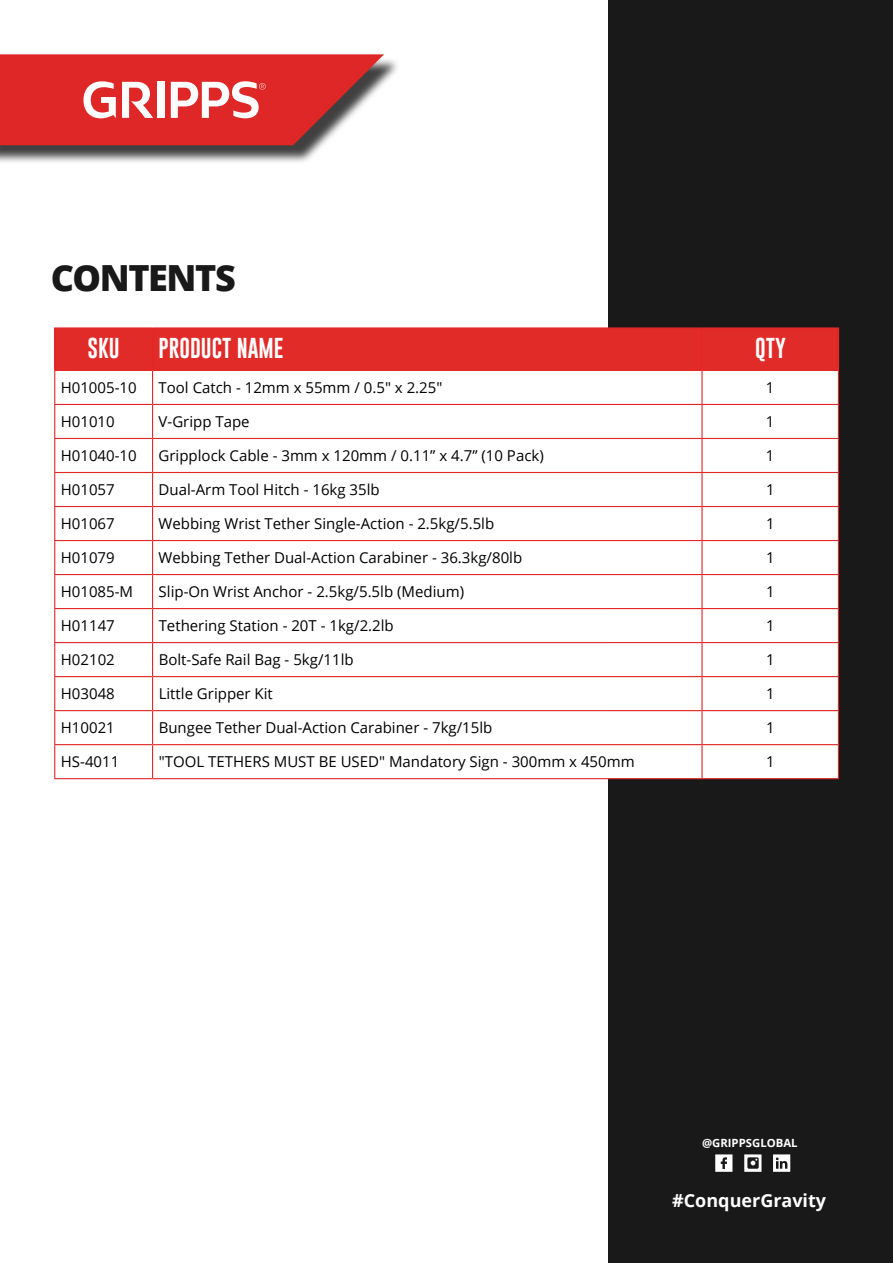
<style>
.page{position:relative;width:893px;height:1263px;background:#fff}
.page>*{position:absolute;margin:0;border:0;box-sizing:border-box;transform-origin:0 0}
.t1{font:800 36px "Open Sans";letter-spacing:-.04em;color:#19191a}
.t2{font:21px "Gobold";color:#fff}
.t3{font:700 18px "Open Sans";color:#fff}
.t4{font:15px "Open Sans";color:#000}
.t5{font:700 11.4px "Open Sans";color:#fff}
</style>
<div class="page">
<div style="left:608px;top:0;width:285px;height:1263px;background:#19191a"></div>
<svg style="left:773px;top:1154px;width:17px;height:18px"></svg>
<svg style="left:744px;top:1154px;width:17px;height:18px"></svg>
<svg style="left:715px;top:1154px;width:17px;height:18px"></svg>
<div style="left:0;top:57px;width:402px;height:107px;background:#000;opacity:.75"></div>
<svg style="left:0;top:54px;width:384px;height:91px"></svg>
<div style="left:56px;top:329px;width:645px;height:41px;background:#e12b28"></div>
<div style="left:702px;top:328px;width:136px;height:42px;background:#e12b28"></div>
<svg style="left:55px;top:371px;width:783px;height:33px"></svg>
<svg style="left:55px;top:405px;width:783px;height:373px"></svg>
<hr style="left:54px;top:327px;width:99px;height:2px;background:#e32726">
<hr style="left:54px;top:329px;width:2px;height:41px;background:#e32726">
<hr style="left:153px;top:327px;width:549px;height:2px;background:#e32726">
<hr style="left:152px;top:329px;width:1px;height:41px;background:#e32726">
<hr style="left:702px;top:327px;width:137px;height:2px;background:#e32726">
<hr style="left:701px;top:329px;width:2px;height:41px;background:#e32726">
<hr style="left:838px;top:329px;width:1px;height:41px;background:#e32726">
<hr style="left:54px;top:370px;width:99px;height:1px;background:#e32726">
<hr style="left:54px;top:371px;width:1px;height:33px;background:#e32726">
<hr style="left:153px;top:370px;width:549px;height:1px;background:#e32726">
<hr style="left:152px;top:371px;width:1px;height:33px;background:#e32726">
<hr style="left:702px;top:370px;width:137px;height:1px;background:#e32726">
<hr style="left:701px;top:371px;width:2px;height:33px;background:#e32726">
<hr style="left:838px;top:371px;width:1px;height:33px;background:#e32726">
<hr style="left:54px;top:404px;width:99px;height:1px;background:#e32726">
<hr style="left:54px;top:405px;width:1px;height:33px;background:#e32726">
<hr style="left:153px;top:404px;width:549px;height:1px;background:#e32726">
<hr style="left:152px;top:405px;width:1px;height:33px;background:#e32726">
<hr style="left:702px;top:404px;width:137px;height:1px;background:#e32726">
<hr style="left:701px;top:405px;width:2px;height:33px;background:#e32726">
<hr style="left:838px;top:405px;width:1px;height:33px;background:#e32726">
<hr style="left:54px;top:438px;width:99px;height:1px;background:#e32726">
<hr style="left:54px;top:439px;width:1px;height:33px;background:#e32726">
<hr style="left:153px;top:438px;width:549px;height:1px;background:#e32726">
<hr style="left:152px;top:439px;width:1px;height:33px;background:#e32726">
<hr style="left:702px;top:438px;width:137px;height:1px;background:#e32726">
<hr style="left:701px;top:439px;width:2px;height:33px;background:#e32726">
<hr style="left:838px;top:439px;width:1px;height:33px;background:#e32726">
<hr style="left:54px;top:472px;width:99px;height:1px;background:#e32726">
<hr style="left:54px;top:473px;width:1px;height:33px;background:#e32726">
<hr style="left:153px;top:472px;width:549px;height:1px;background:#e32726">
<hr style="left:152px;top:473px;width:1px;height:33px;background:#e32726">
<hr style="left:702px;top:472px;width:137px;height:1px;background:#e32726">
<hr style="left:701px;top:473px;width:2px;height:33px;background:#e32726">
<hr style="left:838px;top:473px;width:1px;height:33px;background:#e32726">
<hr style="left:54px;top:506px;width:99px;height:1px;background:#e32726">
<hr style="left:54px;top:507px;width:1px;height:33px;background:#e32726">
<hr style="left:153px;top:506px;width:549px;height:1px;background:#e32726">
<hr style="left:152px;top:507px;width:1px;height:33px;background:#e32726">
<hr style="left:702px;top:506px;width:137px;height:1px;background:#e32726">
<hr style="left:701px;top:507px;width:2px;height:33px;background:#e32726">
<hr style="left:838px;top:507px;width:1px;height:33px;background:#e32726">
<hr style="left:54px;top:540px;width:99px;height:1px;background:#e32726">
<hr style="left:54px;top:541px;width:1px;height:33px;background:#e32726">
<hr style="left:153px;top:540px;width:549px;height:1px;background:#e32726">
<hr style="left:152px;top:541px;width:1px;height:33px;background:#e32726">
<hr style="left:702px;top:540px;width:137px;height:1px;background:#e32726">
<hr style="left:701px;top:541px;width:2px;height:33px;background:#e32726">
<hr style="left:838px;top:541px;width:1px;height:33px;background:#e32726">
<hr style="left:54px;top:574px;width:99px;height:1px;background:#e32726">
<hr style="left:54px;top:575px;width:1px;height:33px;background:#e32726">
<hr style="left:153px;top:574px;width:549px;height:1px;background:#e32726">
<hr style="left:152px;top:575px;width:1px;height:33px;background:#e32726">
<hr style="left:702px;top:574px;width:137px;height:1px;background:#e32726">
<hr style="left:701px;top:575px;width:2px;height:33px;background:#e32726">
<hr style="left:838px;top:575px;width:1px;height:33px;background:#e32726">
<hr style="left:54px;top:608px;width:99px;height:1px;background:#e32726">
<hr style="left:54px;top:609px;width:1px;height:33px;background:#e32726">
<hr style="left:153px;top:608px;width:549px;height:1px;background:#e32726">
<hr style="left:152px;top:609px;width:1px;height:33px;background:#e32726">
<hr style="left:702px;top:608px;width:137px;height:1px;background:#e32726">
<hr style="left:701px;top:609px;width:2px;height:33px;background:#e32726">
<hr style="left:838px;top:609px;width:1px;height:33px;background:#e32726">
<hr style="left:54px;top:642px;width:99px;height:1px;background:#e32726">
<hr style="left:54px;top:643px;width:1px;height:33px;background:#e32726">
<hr style="left:153px;top:642px;width:549px;height:1px;background:#e32726">
<hr style="left:152px;top:643px;width:1px;height:33px;background:#e32726">
<hr style="left:702px;top:642px;width:137px;height:1px;background:#e32726">
<hr style="left:701px;top:643px;width:2px;height:33px;background:#e32726">
<hr style="left:838px;top:643px;width:1px;height:33px;background:#e32726">
<hr style="left:54px;top:676px;width:99px;height:1px;background:#e32726">
<hr style="left:54px;top:677px;width:1px;height:33px;background:#e32726">
<hr style="left:153px;top:676px;width:549px;height:1px;background:#e32726">
<hr style="left:152px;top:677px;width:1px;height:33px;background:#e32726">
<hr style="left:702px;top:676px;width:137px;height:1px;background:#e32726">
<hr style="left:701px;top:677px;width:2px;height:33px;background:#e32726">
<hr style="left:838px;top:677px;width:1px;height:33px;background:#e32726">
<hr style="left:54px;top:710px;width:99px;height:1px;background:#e32726">
<hr style="left:54px;top:711px;width:1px;height:33px;background:#e32726">
<hr style="left:153px;top:710px;width:549px;height:1px;background:#e32726">
<hr style="left:152px;top:711px;width:1px;height:33px;background:#e32726">
<hr style="left:702px;top:710px;width:137px;height:1px;background:#e32726">
<hr style="left:701px;top:711px;width:2px;height:33px;background:#e32726">
<hr style="left:838px;top:711px;width:1px;height:33px;background:#e32726">
<hr style="left:54px;top:744px;width:99px;height:1px;background:#e32726">
<hr style="left:54px;top:745px;width:1px;height:33px;background:#e32726">
<hr style="left:153px;top:744px;width:549px;height:1px;background:#e32726">
<hr style="left:152px;top:745px;width:1px;height:33px;background:#e32726">
<hr style="left:702px;top:744px;width:137px;height:1px;background:#e32726">
<hr style="left:701px;top:745px;width:2px;height:33px;background:#e32726">
<hr style="left:838px;top:745px;width:1px;height:33px;background:#e32726">
<hr style="left:54px;top:778px;width:99px;height:1px;background:#e32726">
<hr style="left:153px;top:778px;width:549px;height:1px;background:#e32726">
<hr style="left:702px;top:778px;width:137px;height:1px;background:#e32726">
<h1 class="t1" style="left:51px;top:251px;width:187px">CONTENTS</h1>
<h2 class="t2" style="left:88px;top:335px;width:34px">SKU</h2>
<h2 class="t2" style="left:159px;top:335px;width:126px">PRODUCT NAME</h2>
<h2 class="t2" style="left:755px;top:335px;width:32px">QTY</h2>
<p class="t4" style="left:61px;top:377px;width:77px">H01005-10</p>
<p class="t4" style="left:159px;top:377px;width:285px">Tool Catch - 12mm x 55mm / 0.5" x 2.25"</p>
<p class="t4" style="left:766px;top:377px;width:10px">1</p>
<p class="t4" style="left:61px;top:411px;width:55px">H01010</p>
<p class="t4" style="left:159px;top:411px;width:93px">V-Gripp Tape</p>
<p class="t4" style="left:766px;top:411px;width:10px">1</p>
<p class="t4" style="left:61px;top:445px;width:77px">H01040-10</p>
<p class="t4" style="left:159px;top:445px;width:387px">Gripplock Cable - 3mm x 120mm / 0.11” x 4.7” (10 Pack)</p>
<p class="t4" style="left:766px;top:445px;width:10px">1</p>
<p class="t4" style="left:61px;top:479px;width:55px">H01057</p>
<p class="t4" style="left:159px;top:479px;width:223px">Dual-Arm Tool Hitch - 16kg 35lb</p>
<p class="t4" style="left:766px;top:479px;width:10px">1</p>
<p class="t4" style="left:61px;top:513px;width:55px">H01067</p>
<p class="t4" style="left:159px;top:513px;width:337px">Webbing Wrist Tether Single-Action - 2.5kg/5.5lb</p>
<p class="t4" style="left:766px;top:513px;width:10px">1</p>
<p class="t4" style="left:61px;top:548px;width:55px">H01079</p>
<p class="t4" style="left:159px;top:548px;width:365px">Webbing Tether Dual-Action Carabiner - 36.3kg/80lb</p>
<p class="t4" style="left:766px;top:548px;width:10px">1</p>
<p class="t4" style="left:61px;top:582px;width:74px">H01085-M</p>
<p class="t4" style="left:159px;top:582px;width:307px">Slip-On Wrist Anchor - 2.5kg/5.5lb (Medium)</p>
<p class="t4" style="left:766px;top:582px;width:10px">1</p>
<p class="t4" style="left:61px;top:616px;width:55px">H01147</p>
<p class="t4" style="left:159px;top:616px;width:237px">Tethering Station - 20T - 1kg/2.2lb</p>
<p class="t4" style="left:766px;top:616px;width:10px">1</p>
<p class="t4" style="left:61px;top:650px;width:55px">H02102</p>
<p class="t4" style="left:159px;top:650px;width:197px">Bolt-Safe Rail Bag - 5kg/11lb</p>
<p class="t4" style="left:766px;top:650px;width:10px">1</p>
<p class="t4" style="left:61px;top:684px;width:55px">H03048</p>
<p class="t4" style="left:159px;top:684px;width:116px">Little Gripper Kit</p>
<p class="t4" style="left:766px;top:684px;width:10px">1</p>
<p class="t4" style="left:61px;top:718px;width:55px">H10021</p>
<p class="t4" style="left:159px;top:718px;width:335px">Bungee Tether Dual-Action Carabiner - 7kg/15lb</p>
<p class="t4" style="left:766px;top:718px;width:10px">1</p>
<p class="t4" style="left:61px;top:752px;width:60px">HS-4011</p>
<p class="t4" style="left:159px;top:752px;width:477px">"TOOL TETHERS MUST BE USED" Mandatory Sign - 300mm x 450mm</p>
<p class="t4" style="left:766px;top:752px;width:10px">1</p>
<p class="t5" style="left:702px;top:1135px;width:97px">@GRIPPSGLOBAL</p>
<p class="t3" style="left:672px;top:1187px;width:155px">#ConquerGravity</p>
</div>
